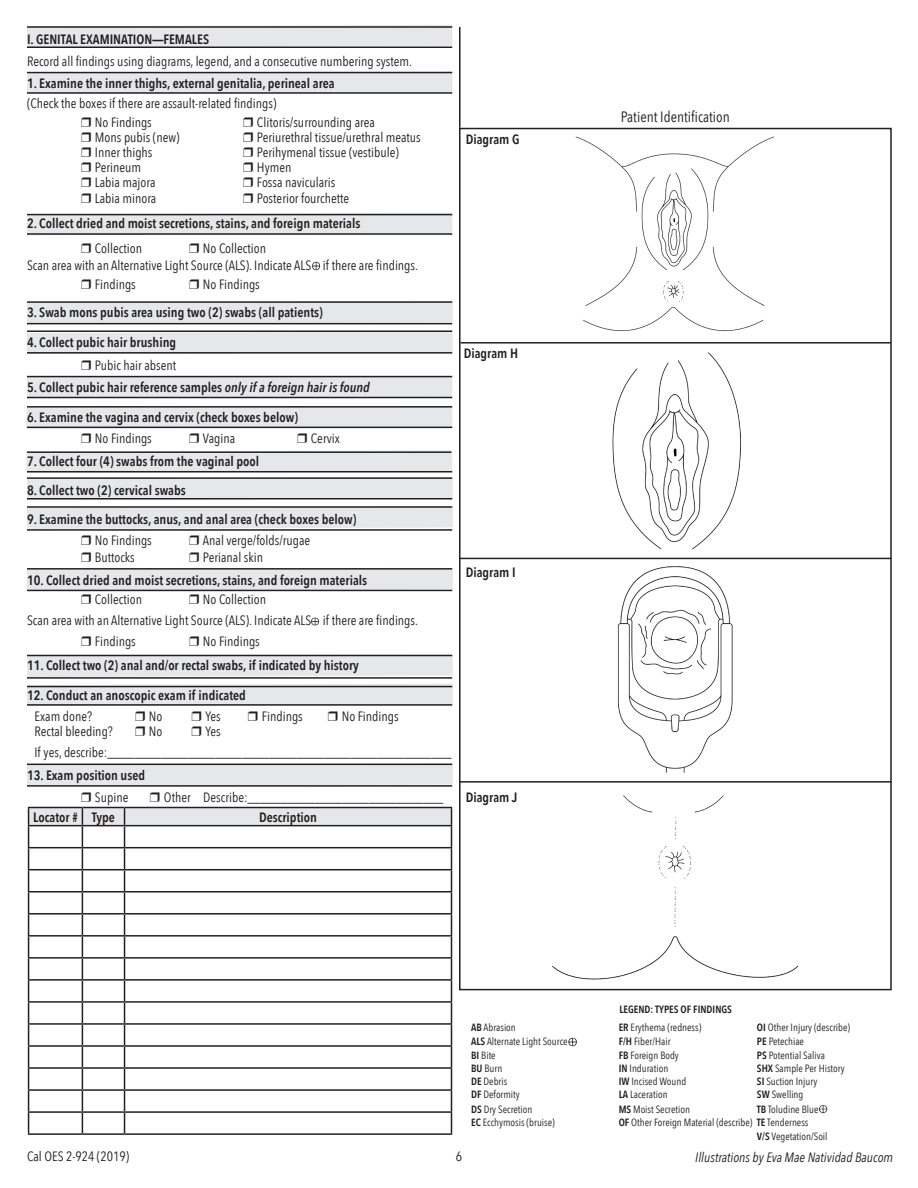
<style>
.page{position:relative;width:918px;height:1188px;background:#fff}
.page>*{position:absolute;margin:0;border:0;box-sizing:border-box;transform-origin:0 0}
.t1{font:15px "Avenir Next Condensed";color:#231f20}
.t2{font:13.5px/19.5px "Avenir Next Condensed";color:#231f20}
.t3{font:600 13.5px "Avenir Next Condensed";color:#231f20}
.t4{font:italic 13.5px "Avenir Next Condensed";color:#231f20}
.t5{font:10.5px "Avenir Next Condensed";color:#231f20}
.t6{font:600 10.5px "Avenir Next Condensed";color:#231f20}
.s1{font-family:"Arial Narrow";font-weight:700}
.s2{color:#fff}
.s3{font-style:italic}
.s4{font-weight:600}
</style>
<div class="page">
<svg style="left:27px;top:25px;width:434px;height:79px"></svg>
<hr style="left:28px;top:807px;width:54px;height:1px;background:#231f20">
<hr style="left:82px;top:807px;width:43px;height:1px;background:#231f20">
<hr style="left:125px;top:807px;width:327px;height:1px;background:#231f20">
<svg style="left:28px;top:808px;width:424px;height:325px"></svg>
<hr style="left:28px;top:1133px;width:54px;height:2px;background:#231f20">
<hr style="left:82px;top:1133px;width:43px;height:2px;background:#231f20">
<hr style="left:125px;top:1133px;width:327px;height:2px;background:#231f20">
<hr style="left:459px;top:27px;width:1px;height:101px;background:#231f20">
<hr style="left:460px;top:342px;width:431px;height:2px;background:#231f20">
<hr style="left:460px;top:558px;width:431px;height:1px;background:#231f20">
<hr style="left:459px;top:781px;width:432px;height:2px;background:#231f20">
<hr style="left:27px;top:92px;width:425px;height:2px;background:#231f20">
<hr style="left:27px;top:26px;width:425px;height:2px;background:#231f20">
<hr style="left:27px;top:46px;width:425px;height:2px;background:#231f20">
<hr style="left:27px;top:72px;width:425px;height:1px;background:#231f20">
<svg style="left:311px;top:617px;width:9px;height:9px"></svg>
<svg style="left:568px;top:1037px;width:9px;height:10px"></svg>
<img style="left:818px;top:1105px;width:10px;height:9px">
<svg style="left:312px;top:261px;width:9px;height:10px"></svg>
<img style="left:612px;top:352px;width:129px;height:198px">
<img style="left:617px;top:566px;width:116px;height:207px">
<img style="left:575px;top:136px;width:200px;height:196px">
<img style="left:552px;top:795px;width:247px;height:185px">
<svg style="left:27px;top:194px;width:434px;height:59px"></svg>
<svg style="left:26px;top:280px;width:448px;height:265px"></svg>
<svg style="left:27px;top:552px;width:447px;height:52px"></svg>
<svg style="left:27px;top:637px;width:434px;height:99px"></svg>
<svg style="left:27px;top:753px;width:447px;height:49px"></svg>
<p class="t3" style="left:27px;top:27px;width:184px">I. GENITAL EXAMINATION<span class="s1">—</span>FEMALES</p>
<p class="t2" style="left:27px;top:51px;width:387px">Record all findings using diagrams, legend, and a consecutive numbering system.</p>
<p class="t3" style="left:27px;top:72px;width:309px">1. Examine the inner thighs, external genitalia, perineal area</p>
<p class="t2" style="left:27px;top:93px;width:251px">(Check the boxes if there are assault-related findings)</p>
<p class="t2" style="left:95px;top:112px;width:58px">No Findings</p>
<p class="t2" style="left:257px;top:112px;width:119px">Clitoris/surrounding area</p>
<p class="t2" style="left:95px;top:127px;width:86px">Mons pubis (new)</p>
<p class="t2" style="left:257px;top:127px;width:165px">Periurethral tissue/urethral meatus</p>
<p class="t2" style="left:95px;top:142px;width:59px">Inner thighs</p>
<p class="t2" style="left:257px;top:142px;width:143px">Perihymenal tissue (vestibule)</p>
<p class="t2" style="left:95px;top:157px;width:48px">Perineum</p>
<p class="t2" style="left:257px;top:157px;width:36px">Hymen</p>
<p class="t2" style="left:95px;top:172px;width:62px">Labia majora</p>
<p class="t2" style="left:257px;top:172px;width:80px">Fossa navicularis</p>
<p class="t2" style="left:95px;top:188px;width:63px">Labia minora</p>
<p class="t2" style="left:257px;top:188px;width:94px">Posterior fourchette</p>
<p class="t3" style="left:27px;top:212px;width:335px">2. Collect dried and moist secretions, stains, and foreign materials</p>
<p class="t2" style="left:95px;top:238px;width:49px">Collection</p>
<p class="t2" style="left:203px;top:238px;width:65px">No Collection</p>
<p class="t2" style="left:95px;top:255px;width:325px;text-indent:-68px">Scan area with an Alternative Light Source (ALS). Indicate ALS<span class="s2">+</span> if there are findings.<br>Findings</p>
<p class="t2" style="left:203px;top:274px;width:58px">No Findings</p>
<p class="t3" style="left:27px;top:301px;width:297px">3. Swab mons pubis area using two (2) swabs (all patients)</p>
<p class="t3" style="left:27px;top:331px;width:151px">4. Collect pubic hair brushing</p>
<p class="t2" style="left:95px;top:355px;width:83px">Pubic hair absent</p>
<p class="t3" style="left:27px;top:376px;width:344px">5. Collect pubic hair reference samples <span class="s3">only if a foreign hair is found</span></p>
<p class="t3" style="left:27px;top:405px;width:272px">6. Examine the vagina and cervix (check boxes below)</p>
<p class="t2" style="left:95px;top:428px;width:58px">No Findings</p>
<p class="t2" style="left:203px;top:428px;width:34px">Vagina</p>
<p class="t2" style="left:311px;top:428px;width:30px">Cervix</p>
<p class="t3" style="left:27px;top:450px;width:234px">7. Collect four (4) swabs from the vaginal pool</p>
<p class="t3" style="left:27px;top:478px;width:160px">8. Collect two (2) cervical swabs</p>
<p class="t3" style="left:27px;top:508px;width:331px">9. Examine the buttocks, anus, and anal area (check boxes below)</p>
<p class="t2" style="left:95px;top:530px;width:58px">No Findings</p>
<p class="t2" style="left:203px;top:530px;width:109px">Anal verge/folds/rugae</p>
<p class="t2" style="left:95px;top:546px;width:41px">Buttocks</p>
<p class="t2" style="left:203px;top:546px;width:62px">Perianal skin</p>
<p class="t3" style="left:27px;top:569px;width:342px">10. Collect dried and moist secretions, stains, and foreign materials</p>
<p class="t2" style="left:95px;top:589px;width:49px">Collection</p>
<p class="t2" style="left:203px;top:589px;width:65px">No Collection</p>
<p class="t2" style="left:95px;top:610px;width:325px;line-height:21px;text-indent:-68px">Scan area with an Alternative Light Source (ALS). Indicate ALS<span class="s2">+</span> if there are findings.<br>Findings</p>
<p class="t2" style="left:203px;top:631px;width:58px">No Findings</p>
<p class="t3" style="left:27px;top:654px;width:334px">11. Collect two (2) anal and/or rectal swabs, if indicated by history</p>
<p class="t3" style="left:27px;top:684px;width:220px">12. Conduct an anoscopic exam if indicated</p>
<p class="t2" style="left:34px;top:706px;width:59px">Exam done?</p>
<p class="t2" style="left:149px;top:706px;width:15px">No</p>
<p class="t2" style="left:205px;top:706px;width:17px">Yes</p>
<p class="t2" style="left:262px;top:706px;width:42px">Findings</p>
<p class="t2" style="left:342px;top:706px;width:58px">No Findings</p>
<p class="t2" style="left:34px;top:721px;width:80px">Rectal bleeding?</p>
<p class="t2" style="left:149px;top:721px;width:15px">No</p>
<p class="t2" style="left:205px;top:721px;width:17px">Yes</p>
<p class="t2" style="left:34px;top:741px;width:419px">If yes, describe:___________________________________________________</p>
<p class="t3" style="left:27px;top:764px;width:120px">13. Exam position used</p>
<p class="t2" style="left:95px;top:787px;width:35px">Supine</p>
<p class="t2" style="left:164px;top:787px;width:281px">Other Describe:_____________________________</p>
<p class="t3" style="left:33px;top:806px;width:46px">Locator #</p>
<p class="t3" style="left:92px;top:806px;width:25px">Type</p>
<p class="t3" style="left:259px;top:806px;width:59px">Description</p>
<p class="t3" style="left:466px;top:128px;width:55px">Diagram G</p>
<p class="t3" style="left:464px;top:341px;width:56px">Diagram H</p>
<p class="t3" style="left:466px;top:561px;width:51px">Diagram I</p>
<p class="t3" style="left:466px;top:786px;width:53px">Diagram J</p>
<p class="t1" style="left:621px;top:104px;width:110px">Patient Identification</p>
<p class="t6" style="left:619px;top:1000px;width:114px">LEGEND: TYPES OF FINDINGS</p>
<p class="t5" style="left:471px;top:1018px;width:46px"><span class="s4">AB</span> Abrasion</p>
<p class="t5" style="left:619px;top:1018px;width:84px"><span class="s4">ER</span> Erythema (redness)</p>
<p class="t5" style="left:757px;top:1018px;width:95px"><span class="s4">OI</span> Other Injury (describe)</p>
<p class="t5" style="left:471px;top:1033px;width:98px"><span class="s4">ALS</span> Alternate Light Source</p>
<p class="t5" style="left:619px;top:1033px;width:53px"><span class="s4">F/H</span> Fiber/Hair</p>
<p class="t5" style="left:757px;top:1033px;width:49px"><span class="s4">PE</span> Petechiae</p>
<p class="t5" style="left:471px;top:1046px;width:26px"><span class="s4">BI</span> Bite</p>
<p class="t5" style="left:619px;top:1046px;width:62px"><span class="s4">FB</span> Foreign Body</p>
<p class="t5" style="left:757px;top:1046px;width:69px"><span class="s4">PS</span> Potential Saliva</p>
<p class="t5" style="left:471px;top:1059px;width:33px"><span class="s4">BU</span> Burn</p>
<p class="t5" style="left:619px;top:1059px;width:51px"><span class="s4">IN</span> Induration</p>
<p class="t5" style="left:757px;top:1059px;width:89px"><span class="s4">SHX</span> Sample Per History</p>
<p class="t5" style="left:471px;top:1072px;width:38px"><span class="s4">DE</span> Debris</p>
<p class="t5" style="left:619px;top:1072px;width:69px"><span class="s4">IW</span> Incised Wound</p>
<p class="t5" style="left:757px;top:1072px;width:62px"><span class="s4">SI</span> Suction Injury</p>
<p class="t5" style="left:471px;top:1086px;width:50px"><span class="s4">DF</span> Deformity</p>
<p class="t5" style="left:619px;top:1086px;width:50px"><span class="s4">LA</span> Laceration</p>
<p class="t5" style="left:757px;top:1086px;width:48px"><span class="s4">SW</span> Swelling</p>
<p class="t5" style="left:471px;top:1100px;width:63px"><span class="s4">DS</span> Dry Secretion</p>
<p class="t5" style="left:619px;top:1100px;width:73px"><span class="s4">MS</span> Moist Secretion</p>
<p class="t5" style="left:757px;top:1100px;width:63px"><span class="s4">TB</span> Toludine Blue</p>
<p class="t5" style="left:471px;top:1114px;width:85px"><span class="s4">EC</span> Ecchymosis (bruise)</p>
<p class="t5" style="left:619px;top:1114px;width:191px"><span class="s4">OF</span> Other Foreign Material (describe) <span class="s4">TE</span> Tenderness</p>
<p class="t5" style="left:757px;top:1127px;width:72px"><span class="s4">V/S</span> Vegetation/Soil</p>
<p class="t2" style="left:27px;top:1146px;width:103px">Cal OES 2-924 (2019)</p>
<p class="t2" style="left:456px;top:1146px;width:8px">6</p>
<p class="t4" style="left:695px;top:1149px;width:199px">Illustrations by Eva Mae Natividad Baucom</p>
</div>
